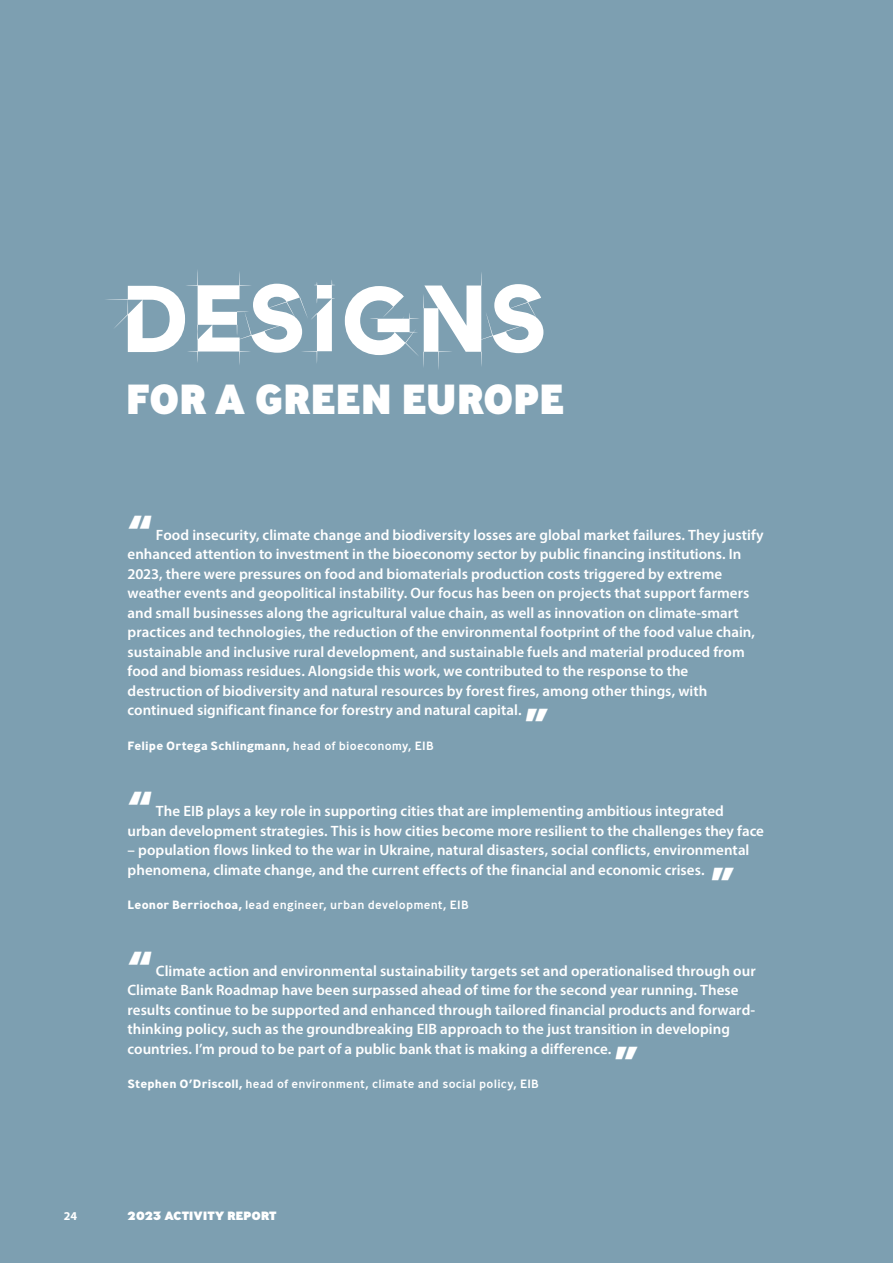
<style>
.page{position:relative;width:893px;height:1263px;background:#7d9fb1}
.page>*{position:absolute;margin:0;border:0;box-sizing:border-box;transform-origin:0 0}
._01_GRAND_TITRE_Blanc{font:800 42px "Ministry";letter-spacing:-.01em;color:#fff}
.testimonials{font:800 39px "Ministry";color:#fff;scale:1.04 1}
.testimonials-2{font:800 37.5px "Ministry";color:#fff;scale:1.04 1}
.testimonials-3{font:600 15px/19.5px "Myriad Pro";color:#fff}
._08_legende_photo{font:500 12px "Ministry";letter-spacing:.015em;color:#fff;scale:1.04 1}
._08_legende_photo-2{font:700 12px "Ministry";letter-spacing:.01em;color:#fff;scale:1.04 1}
.t1{font:800 12px "Ministry";letter-spacing:-.01em;color:#fff;scale:1.09 1}
.FOLIO{font:700 12px "Myriad Pro";color:#fff}
.s1{font-weight:500}
.s2{font-weight:700}
</style>
<div class="page">
<svg style="left:106px;top:270px;width:229px;height:95px"></svg>
<svg style="left:345px;top:272px;width:198px;height:97px"></svg>
<p class="FOLIO" style="left:64px;top:1208px;width:15px">24</p>
<p class="_01_GRAND_TITRE_Blanc" style="left:125px;top:371px;width:440px">FOR A GREEN EUROPE</p>
<p class="testimonials" style="left:128px;top:502px;width:26px">“</p>
<p class="testimonials-3" style="left:128px;top:524px;width:638px;text-indent:28px">Food insecurity, climate change and biodiversity losses are global market failures. They justify enhanced attention to investment in the bioeconomy sector by public financing institutions. In 2023, there were pressures on food and biomaterials production costs triggered by extreme weather events and geopolitical instability. Our focus has been on projects that support farmers and small businesses along the agricultural value chain, as well as innovation on climate-smart practices and technologies, the reduction of the environmental footprint of the food value chain, sustainable and inclusive rural development, and sustainable fuels and material produced from food and biomass residues. Alongside this work, we contributed to the response to the destruction of biodiversity and natural resources by forest fires, among other things, with continued significant finance for forestry and natural capital.</p>
<p class="testimonials-2" style="left:525px;top:696px;width:25px">”</p>
<p class="_08_legende_photo-2" style="left:128px;top:738px;width:296px">Felipe Ortega Schlingmann, <span class="s1">head of bioeconomy, EIB</span></p>
<p class="testimonials" style="left:128px;top:779px;width:26px">“</p>
<p class="testimonials-3" style="left:128px;top:801px;width:638px;text-indent:28px">The EIB plays a key role in supporting cities that are implementing ambitious integrated urban development strategies. This is how cities become more resilient to the challenges they face</p>
<p class="testimonials-3" style="left:128px;top:840px;width:623px">– population flows linked to the war in Ukraine, natural disasters, social conflicts, environmental phenomena, climate change, and the current effects of the financial and economic crises.</p>
<p class="testimonials-2" style="left:711px;top:855px;width:25px">”</p>
<p class="_08_legende_photo" style="left:128px;top:897px;width:330px"><span class="s2">Leonor Berriochoa,</span> lead engineer, urban development, EIB</p>
<p class="testimonials" style="left:128px;top:938px;width:26px">“</p>
<p class="testimonials-3" style="left:128px;top:960px;width:630px;text-indent:28px">Climate action and environmental sustainability targets set and operationalised through our Climate Bank Roadmap have been surpassed ahead of time for the second year running. These results continue to be supported and enhanced through tailored financial products and forward&shy;thinking policy, such as the groundbreaking EIB approach to the just transition in developing countries. I’m proud to be part of a public bank that is making a difference.</p>
<p class="testimonials-2" style="left:614px;top:1034px;width:25px">”</p>
<p class="_08_legende_photo" style="left:128px;top:1076px;width:397px"><span class="s2">Stephen O’Driscoll,</span> head of environment, climate and social policy, EIB</p>
<p class="t1" style="left:128px;top:1208px;width:138px">2023 ACTIVITY REPORT</p>
</div>
